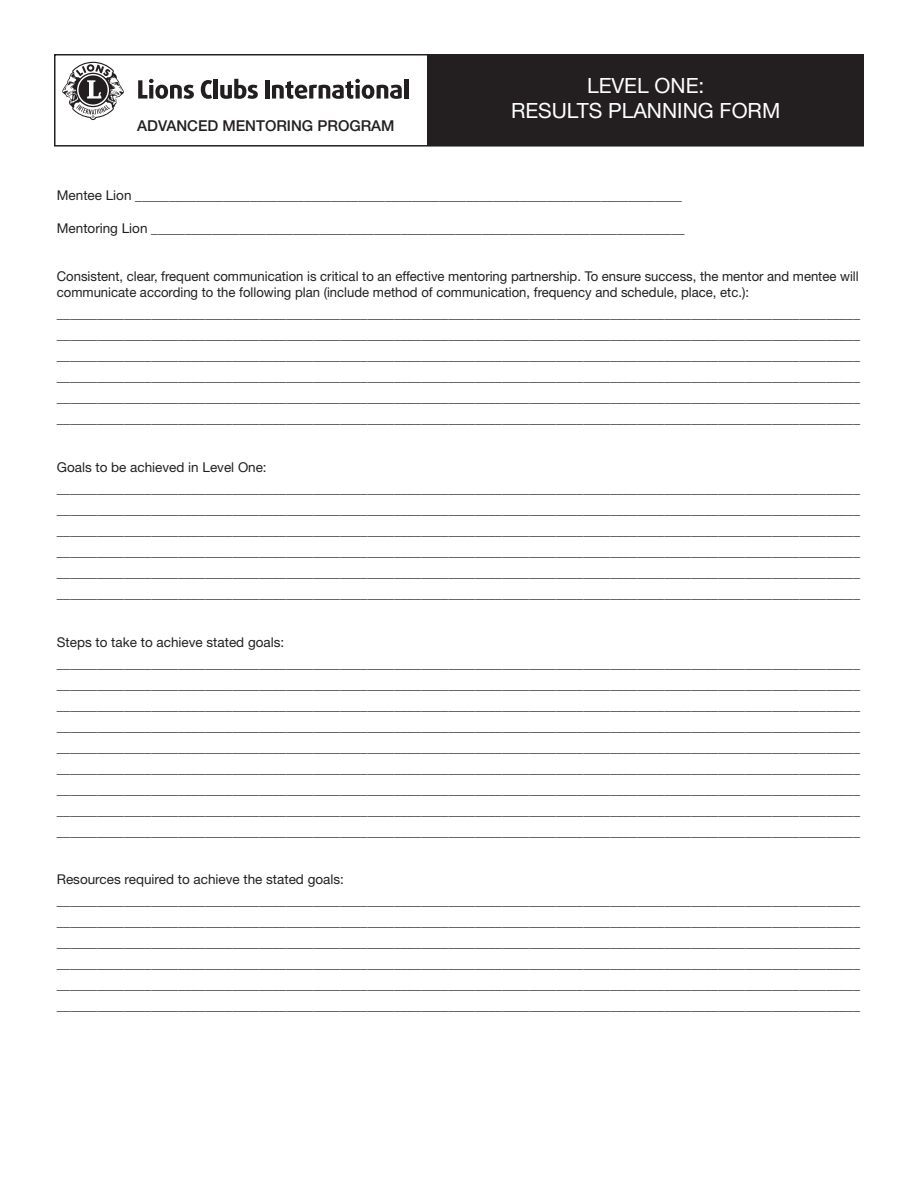
<style>
.page{position:relative;width:918px;height:1188px;background:#fff}
.page>*{position:absolute;margin:0;border:0;box-sizing:border-box;transform-origin:0 0}
.t1{font:21px/25.2px "Helvetica Neue";color:#fff;text-align:center}
.t2{font:500 15px "Helvetica Neue";color:#231f20}
.t3{font:13.5px/21px "Helvetica Neue";color:#231f20}
</style>
<div class="page">
<div style="left:54px;top:54px;width:810px;height:93px;border:2px solid #231f20"></div>
<svg style="left:62px;top:62px;width:62px;height:58px"></svg>
<svg style="left:138px;top:79px;width:56px;height:20px"></svg>
<svg style="left:201px;top:80px;width:11px;height:19px"></svg>
<hr style="left:214px;top:79px;width:4px;height:20px;background:#231f20">
<svg style="left:220px;top:79px;width:38px;height:20px"></svg>
<hr style="left:265px;top:80px;width:4px;height:19px;background:#231f20">
<svg style="left:272px;top:79px;width:130px;height:20px"></svg>
<hr style="left:404px;top:79px;width:4px;height:20px;background:#231f20">
<div style="left:427px;top:54px;width:437px;height:91px;background:#231f20"></div>
<p class="t2" style="left:137px;top:117px;width:259px">ADVANCED MENTORING PROGRAM</p>
<h1 class="t1" style="left:511px;top:74px;width:271px">LEVEL ONE:<br>RESULTS PLANNING FORM</h1>
<p class="t3" style="left:57px;top:186px;width:627px">Mentee Lion _________________________________________________________________________________</p>
<p class="t3" style="left:57px;top:219px;width:629px">Mentoring Lion _______________________________________________________________________________</p>
<p class="t3" style="left:57px;top:270px;width:803px;line-height:16.2px">Consistent, clear, frequent communication is critical to an effective mentoring partnership. To ensure success, the mentor and mentee will communicate according to the following plan (include method of communication, frequency and schedule, place, etc.):</p>
<p class="t3" style="left:57px;top:304px;width:805px;text-align:justify">_______________________________________________________________________________________________________________________ _______________________________________________________________________________________________________________________ _______________________________________________________________________________________________________________________ _______________________________________________________________________________________________________________________ _______________________________________________________________________________________________________________________ _______________________________________________________________________________________________________________________</p>
<p class="t3" style="left:57px;top:458px;width:805px">Goals to be achieved in Level One: _______________________________________________________________________________________________________________________ _______________________________________________________________________________________________________________________ _______________________________________________________________________________________________________________________ _______________________________________________________________________________________________________________________ _______________________________________________________________________________________________________________________ _______________________________________________________________________________________________________________________</p>
<p class="t3" style="left:57px;top:633px;width:805px">Steps to take to achieve stated goals: _______________________________________________________________________________________________________________________ _______________________________________________________________________________________________________________________ _______________________________________________________________________________________________________________________ _______________________________________________________________________________________________________________________ _______________________________________________________________________________________________________________________ _______________________________________________________________________________________________________________________ _______________________________________________________________________________________________________________________ _______________________________________________________________________________________________________________________ _______________________________________________________________________________________________________________________</p>
<p class="t3" style="left:57px;top:870px;width:805px">Resources required to achieve the stated goals: _______________________________________________________________________________________________________________________ _______________________________________________________________________________________________________________________ _______________________________________________________________________________________________________________________ _______________________________________________________________________________________________________________________ _______________________________________________________________________________________________________________________ _______________________________________________________________________________________________________________________</p>
</div>
